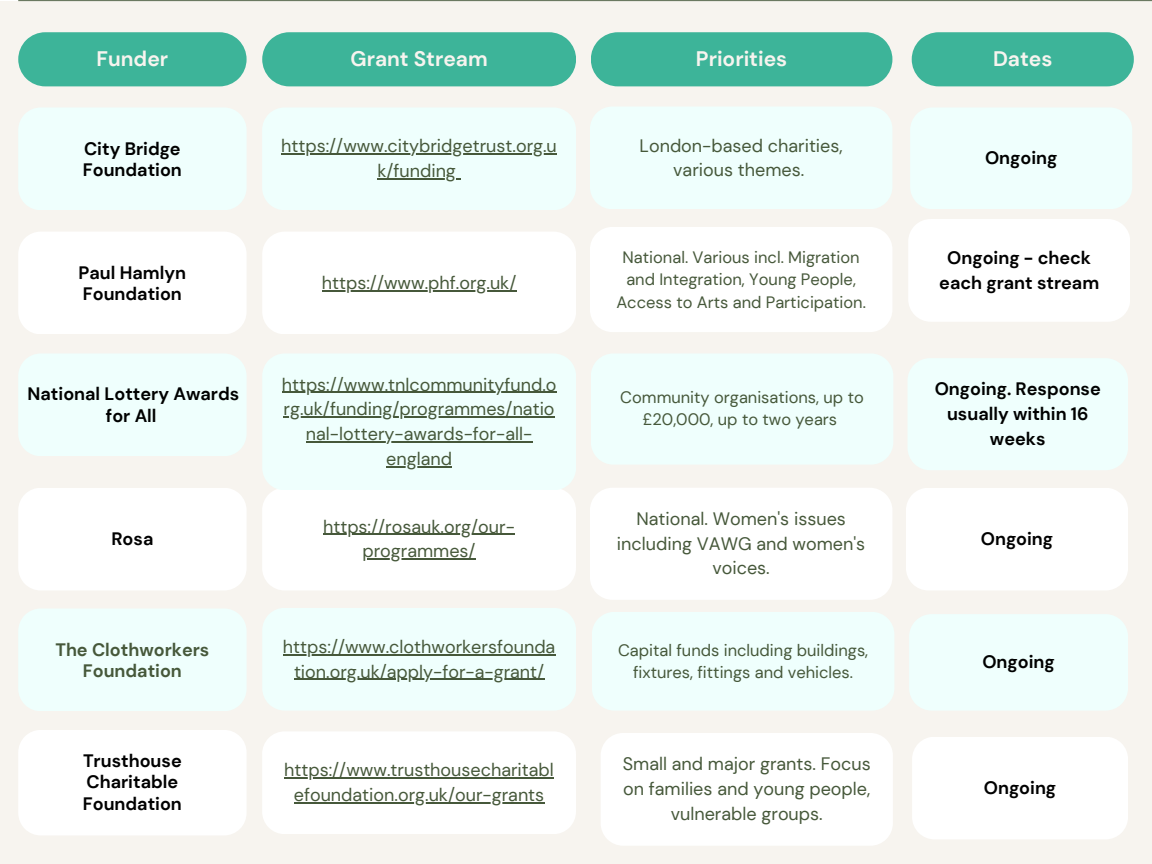
<style>
.page{position:relative;width:1152px;height:864px;background:#fff}
.page>*{position:absolute;margin:0;border:0;box-sizing:border-box;transform-origin:0 0}
.t1{font:700 21px "DM Sans";color:#f7f4ef}
.t2{font:18px/24.8px "DM Sans";color:#46583a;text-align:center}
.t3{font:700 18px/21.3px "DM Sans";color:#000;text-align:center}
.t4{font:700 18px/21.3px "DM Sans";color:#46583a;text-align:center}
.t5{font:16.5px/22.5px "DM Sans";color:#46583a;text-align:center}
</style>
<div class="page">
<div style="left:0;top:1px;width:1152px;height:863px;background:#f7f4ef"></div>
<hr style="left:18px;top:0;width:1134px;height:1px;background:#6b7961">
<div style="left:19px;top:354px;width:227px;height:102px;background:#effffd"></div>
<div style="left:18px;top:488px;width:228px;height:102px;background:#fff"></div>
<div style="left:19px;top:609px;width:227px;height:102px;background:#effffd"></div>
<div style="left:262px;top:490px;width:314px;height:100px;background:#fff"></div>
<hr style="left:323px;top:534px;width:192px;height:1px;background:#46583a">
<hr style="left:362px;top:559px;width:114px;height:1px;background:#46583a">
<div style="left:263px;top:608px;width:313px;height:102px;background:#effffd"></div>
<hr style="left:283px;top:654px;width:272px;height:1px;background:#46583a">
<hr style="left:294px;top:679px;width:250px;height:1px;background:#46583a">
<div style="left:591px;top:354px;width:302px;height:110px;background:#effffd"></div>
<div style="left:590px;top:488px;width:302px;height:112px;background:#fff"></div>
<div style="left:592px;top:612px;width:302px;height:98px;background:#effffd"></div>
<svg style="left:18px;top:32px;width:229px;height:54px;background:#47b79d"></svg>
<div style="left:262px;top:32px;width:314px;height:54px;background:#3db499"></div>
<div style="left:591px;top:32px;width:301px;height:54px;background:#3db499"></div>
<svg style="left:912px;top:32px;width:222px;height:54px;background:#47b79d"></svg>
<div style="left:908px;top:358px;width:220px;height:112px;background:#effffd"></div>
<div style="left:906px;top:488px;width:222px;height:102px;background:#fff"></div>
<div style="left:909px;top:614px;width:219px;height:96px;background:#effffd"></div>
<div style="left:263px;top:354px;width:313px;height:136px;background:#effffd"></div>
<hr style="left:282px;top:392px;width:275px;height:1px;background:#46583a">
<hr style="left:284px;top:416px;width:271px;height:2px;background:#46583a">
<hr style="left:306px;top:441px;width:226px;height:1px;background:#46583a">
<hr style="left:386px;top:466px;width:66px;height:1px;background:#46583a">
<div style="left:18px;top:730px;width:228px;height:105px;background:#fff"></div>
<div style="left:262px;top:732px;width:314px;height:102px;background:#fff"></div>
<hr style="left:284px;top:778px;width:270px;height:1px;background:#46583a">
<hr style="left:294px;top:802px;width:250px;height:1px;background:#46583a">
<div style="left:601px;top:733px;width:292px;height:113px;background:#fff"></div>
<div style="left:912px;top:737px;width:216px;height:102px;background:#fff"></div>
<div style="left:18px;top:232px;width:228px;height:102px;background:#fff"></div>
<div style="left:262px;top:232px;width:314px;height:102px;background:#fff"></div>
<hr style="left:322px;top:290px;width:194px;height:1px;background:#46583a">
<div style="left:590px;top:227px;width:302px;height:105px;background:#fff"></div>
<div style="left:908px;top:219px;width:222px;height:103px;background:#fff"></div>
<div style="left:19px;top:108px;width:227px;height:102px;background:#effffd"></div>
<div style="left:262px;top:108px;width:314px;height:102px;background:#effffd"></div>
<div style="left:590px;top:107px;width:302px;height:102px;background:#effffd"></div>
<div style="left:910px;top:108px;width:222px;height:101px;background:#effffd"></div>
<p class="t1" style="left:97px;top:45px;width:73px">Funder</p>
<h2 class="t1" style="left:351px;top:45px;width:139px">Grant Stream</h2>
<h2 class="t1" style="left:696px;top:45px;width:93px">Priorities</h2>
<h2 class="t1" style="left:993px;top:45px;width:61px">Dates</h2>
<p class="t3" style="left:83px;top:138px;width:101px;text-align:left">City Bridge<br>Foundation</p>
<p class="t2" style="left:281px;top:134px;width:277px">https://www.citybridgetrust.org.u k/funding</p>
<p class="t2" style="left:640px;top:133px;width:205px">London-based charities, various themes.</p>
<p class="t3" style="left:985px;top:147px;width:74px">Ongoing</p>
<p class="t3" style="left:79px;top:262px;width:109px;text-align:left">Paul Hamlyn<br>Foundation</p>
<p class="t2" style="left:322px;top:270px;width:196px">https://www.phf.org.uk/</p>
<p class="t3" style="left:28px;top:384px;width:213px">National Lottery Awards for All</p>
<p class="t3" style="left:111px;top:528px;width:43px">Rosa</p>
<p class="t4" style="left:55px;top:639px;width:156px">The Clothworkers<br>Foundation</p>
<p class="t2" style="left:282px;top:372px;width:276px">https://www.tnlcommunityfund.o</p>
<p class="t2" style="left:284px;top:397px;width:273px">rg.uk/funding/programmes/natio</p>
<p class="t2" style="left:306px;top:422px;width:228px">nal-lottery-awards-for-all-</p>
<p class="t2" style="left:386px;top:446px;width:67px">england</p>
<p class="t2" style="left:323px;top:514px;width:193px">https://rosauk.org/our-</p>
<p class="t2" style="left:362px;top:539px;width:115px">programmes/</p>
<h2 class="t2" style="left:283px;top:634px;width:274px">https://www.clothworkersfounda</h2>
<h2 class="t2" style="left:294px;top:659px;width:252px">tion.org.uk/apply-for-a-grant/</h2>
<p class="t3" style="left:83px;top:750px;width:101px;text-align:left">Trusthouse<br>Charitable<br>Foundation</p>
<h2 class="t2" style="left:284px;top:758px;width:271px">https://www.trusthousecharitabl</h2>
<h2 class="t2" style="left:294px;top:783px;width:252px">efoundation.org.uk/our-grants</h2>
<h2 class="t5" style="left:616px;top:246px;width:251px">National. Various incl. Migration and Integration, Young People,<br>Access to Arts and Participation.</h2>
<p class="t3" style="left:939px;top:245px;width:161px;line-height:24.8px">Ongoing - check each grant stream</p>
<p class="t5" style="left:620px;top:386px;width:245px">Community organisations, up to £20,000, up to two years</p>
<p class="t2" style="left:617px;top:506px;width:250px">National. Women's issues including VAWG and women's voices.</p>
<p class="t5" style="left:618px;top:639px;width:252px">Capital funds including buildings, fixtures, fittings and vehicles.</p>
<h2 class="t2" style="left:623px;top:752px;width:249px">Small and major grants. Focus on families and young people, vulnerable groups.</h2>
<h2 class="t3" style="left:935px;top:377px;width:168px;line-height:24.8px">Ongoing. Response usually within 16 weeks</h2>
<h2 class="t3" style="left:981px;top:528px;width:74px">Ongoing</h2>
<p class="t3" style="left:982px;top:651px;width:74px">Ongoing</p>
<h2 class="t3" style="left:984px;top:777px;width:74px">Ongoing</h2>
</div>
